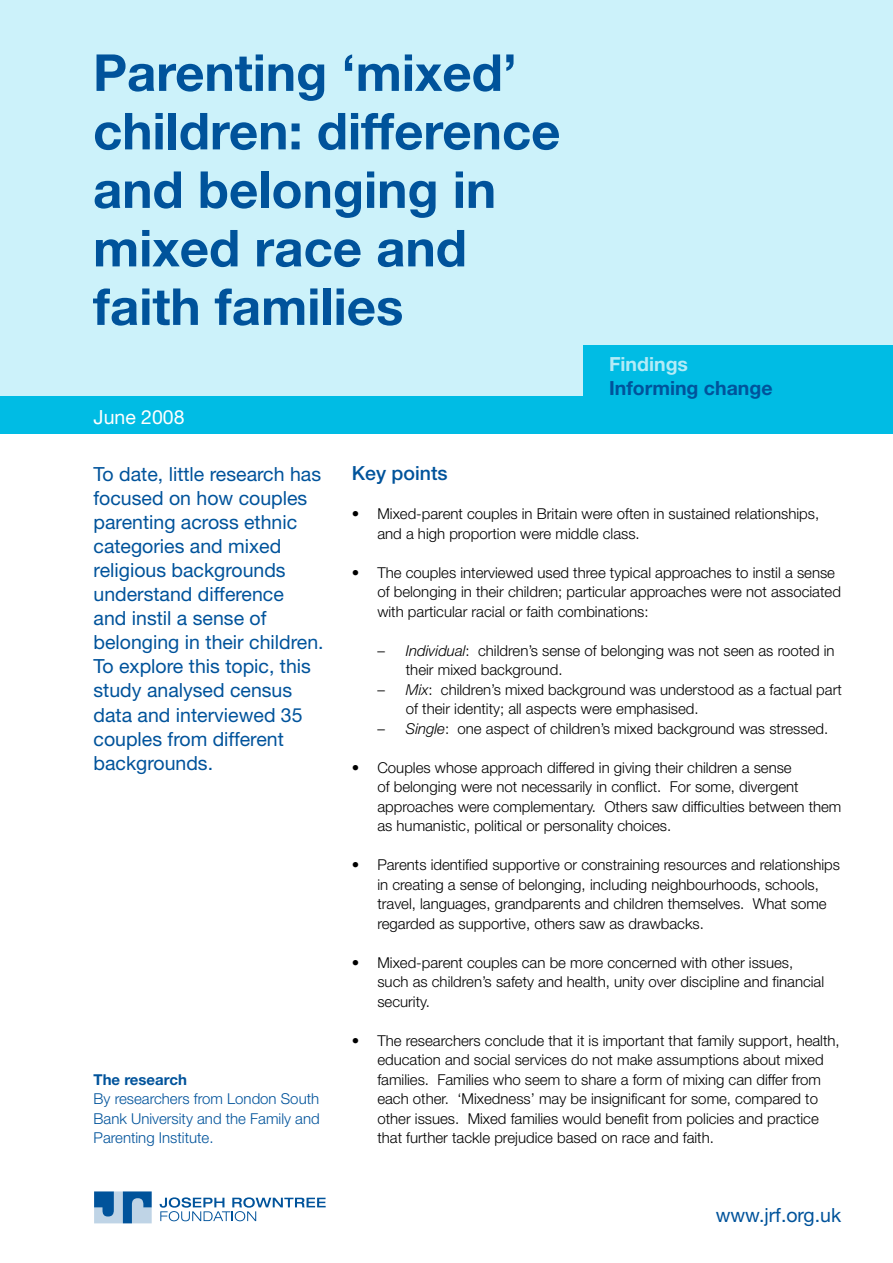
<style>
.page{position:relative;width:893px;height:1263px;background:#fff}
.page>*{position:absolute;margin:0;border:0;box-sizing:border-box;transform-origin:0 0}
.t1{font:700 51px/58.5px "Helvetica Neue";color:#00539b}
.t2{font:19.5px/24px "Helvetica Neue";color:#00539b}
.t3{font:700 19.5px "Helvetica Neue";color:#00539b}
.t4{font:500 19.5px "Helvetica Neue";color:#00539b}
.t5{font:700 19.5px "Helvetica Neue";color:#b3ebf7}
.t6{font:19.5px "Helvetica Neue";color:#fff}
.t7{font:300 15px/19.5px "Helvetica Neue";color:#000}
.t8{font:300 15px/19.5px "Helvetica Neue";color:#00539b;text-align:justify}
.t9{font:700 15px "Helvetica Neue";color:#00539b}
.s1{font-style:italic}
</style>
<div class="page">
<div style="left:0;top:0;width:893px;height:408px;background:#ccf2fa"></div>
<svg style="left:160px;top:1197px;width:166px;height:24px"></svg>
<svg style="left:94px;top:1191px;width:58px;height:32px;background:#6295c1"></svg>
<div style="left:0;top:396px;width:893px;height:37px;background:#00bce4"></div>
<div style="left:583px;top:345px;width:310px;height:82px;background:#00bce4"></div>
<h1 class="t1" style="left:93px;top:42px;width:469px">Parenting ‘mixed’ children: difference and belonging in mixed race and faith families</h1>
<h2 class="t6" style="left:94px;top:405px;width:93px">June 2008</h2>
<h2 class="t5" style="left:609px;top:352px;width:81px">Findings</h2>
<h2 class="t3" style="left:609px;top:376px;width:165px">Informing change</h2>
<p class="t2" style="left:94px;top:462px;width:232px">To date, little research has focused on how couples parenting across ethnic categories and mixed religious backgrounds understand difference<br>and instil a sense of belonging in their children.<br>To explore this topic, this study analysed census data and interviewed 35 couples from different backgrounds.</p>
<h2 class="t4" style="left:352px;top:462px;width:97px">Key points</h2>
<p class="t7" style="left:377px;top:504px;width:443px;text-indent:-26px">• Mixed-parent couples in Britain were often in sustained relationships, and a high proportion were middle class.</p>
<p class="t7" style="left:377px;top:562px;width:465px;text-indent:-26px">• The couples interviewed used three typical approaches to instil a sense of belonging in their children; particular approaches were not associated with particular racial or faith combinations:</p>
<p class="t7" style="left:406px;top:640px;width:430px;text-indent:-28px">– <span class="s1">Individual</span>: children’s sense of belonging was not seen as rooted in their mixed background.</p>
<p class="t7" style="left:406px;top:679px;width:437px;text-indent:-28px">– <span class="s1">Mix</span>: children’s mixed background was understood as a factual part of their identity; all aspects were emphasised.</p>
<p class="t7" style="left:377px;top:718px;width:452px">– <span class="s1">Single</span>: one aspect of children’s mixed background was stressed.</p>
<p class="t7" style="left:377px;top:757px;width:466px;text-indent:-26px">• Couples whose approach differed in giving their children a sense<br>of belonging were not necessarily in conflict. For some, divergent approaches were complementary. Others saw difficulties between them as humanistic, political or personality choices.</p>
<p class="t7" style="left:377px;top:855px;width:464px;text-indent:-26px">• Parents identified supportive or constraining resources and relationships in creating a sense of belonging, including neighbourhoods, schools, travel, languages, grandparents and children themselves. What some regarded as supportive, others saw as drawbacks.</p>
<p class="t7" style="left:377px;top:952px;width:448px;text-indent:-26px">• Mixed-parent couples can be more concerned with other issues, such as children’s safety and health, unity over discipline and financial security.</p>
<p class="t7" style="left:377px;top:1030px;width:464px;text-indent:-26px">• The researchers conclude that it is important that family support, health, education and social services do not make assumptions about mixed families. Families who seem to share a form of mixing can differ from each other. ‘Mixedness’ may be insignificant for some, compared to other issues. Mixed families would benefit from policies and practice that further tackle prejudice based on race and faith.</p>
<p class="t9" style="left:94px;top:1070px;width:95px">The research</p>
<p class="t8" style="left:94px;top:1089px;width:228px">By researchers from London South Bank University and the Family and Parenting Institute.</p>
<h2 class="t2" style="left:716px;top:1202px;width:127px">www.jrf.org.uk</h2>
</div>
